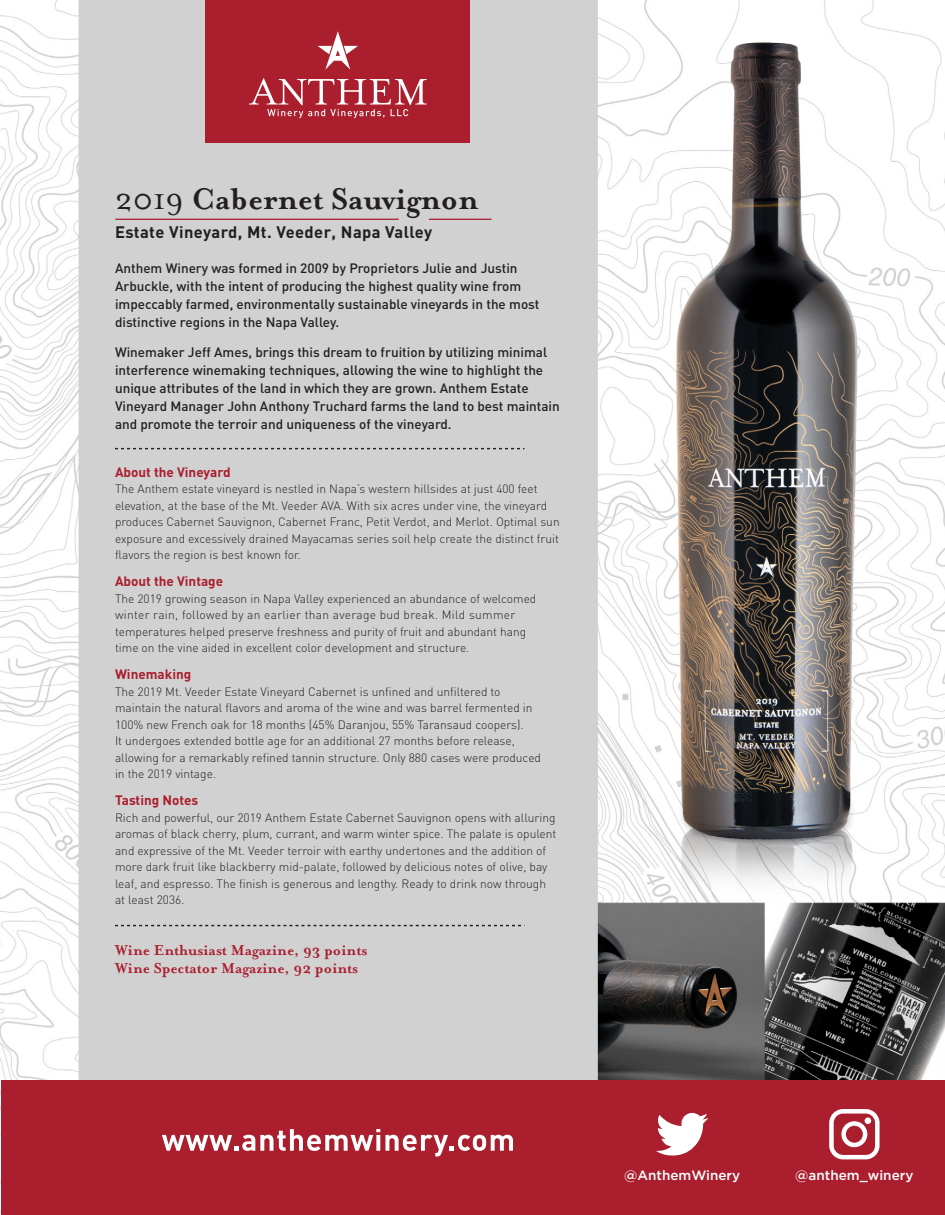
<style>
.page{position:relative;width:945px;height:1215px;background:#fff}
.page>*{position:absolute;margin:0;border:0;box-sizing:border-box;transform-origin:0 0}
.t1{font:700 34.2px "Mrs Eaves";color:#231f20}
.t2{font:700 16.65px/18px "Mrs Eaves";color:#aa1e2e}
.t3{font:700 16.5px "DIN";letter-spacing:.025em;color:#231f20}
.t4{font:500 13.5px/18px "DIN";color:#231f20}
.t5{font:700 13.5px "DIN";color:#aa1e2e}
.t6{font:500 13.5px "Gotham";color:#fff}
.t7{font:300 12px/16.5px "DIN";color:#231f20}
.s1{font-family:"Mrs Eaves Roman";font-weight:400}
</style>
<div class="page">
<img style="left:1px;top:0;width:944px;height:1080px">
<div style="left:206px;top:0;width:264px;height:142px;background:#aa1e2e"></div>
<div style="left:1px;top:1080px;width:944px;height:135px;background:#aa1e2e"></div>
<svg style="left:249px;top:78px;width:178px;height:40px"></svg>
<svg style="left:318px;top:31px;width:40px;height:39px"></svg>
<svg style="left:162px;top:1129px;width:351px;height:28px"></svg>
<svg style="left:115px;top:448px;width:409px;height:1px"></svg>
<svg style="left:115px;top:925px;width:409px;height:1px"></svg>
<hr style="left:115px;top:219px;width:284px;height:1px;background:#aa1e2e">
<hr style="left:429px;top:219px;width:63px;height:1px;background:#aa1e2e">
<svg style="left:656px;top:1113px;width:52px;height:43px"></svg>
<svg style="left:829px;top:1109px;width:51px;height:50px"></svg>
<div style="left:865px;top:1117px;width:6px;height:7px;background:#fff;border-radius:50%"></div>
<h1 class="t1" style="left:115px;top:180px;width:365px"><span class="s1">2019</span> Cabernet Sauvignon</h1>
<h3 class="t3" style="left:115px;top:222px;width:319px">Estate Vineyard, Mt. Veeder, Napa Valley</h3>
<p class="t4" style="left:115px;top:259px;width:426px">Anthem Winery was formed in 2009 by Proprietors Julie and Justin Arbuckle, with the intent of producing the highest quality wine from impeccably farmed, environmentally sustainable vineyards in the most distinctive regions in the Napa Valley.</p>
<p class="t4" style="left:115px;top:343px;width:446px">Winemaker Jeff Ames, brings this dream to fruition by utilizing minimal interference winemaking techniques, allowing the wine to highlight the unique attributes of the land in which they are grown. Anthem Estate Vineyard Manager John Anthony Truchard farms the land to best maintain and promote the terroir and uniqueness of the vineyard.</p>
<p class="t5" style="left:115px;top:463px;width:117px">About the Vineyard</p>
<p class="t7" style="left:115px;top:481px;width:446px">The Anthem estate vineyard is nestled in Napa’s western hillsides at just 400 feet elevation, at the base of the Mt. Veeder AVA. With six acres under vine, the vineyard produces Cabernet Sauvignon, Cabernet Franc, Petit Verdot, and Merlot. Optimal sun exposure and excessively drained Mayacamas series soil help create the distinct fruit flavors the region is best known for.</p>
<p class="t5" style="left:115px;top:573px;width:110px">About the Vintage</p>
<p class="t7" style="left:115px;top:590px;width:423px">The 2019 growing season in Napa Valley experienced an abundance of welcomed winter rain, followed by an earlier than average bud break. Mild summer temperatures helped preserve freshness and purity of fruit and abundant hang time on the vine aided in excellent color development and structure.</p>
<p class="t5" style="left:115px;top:666px;width:78px">Winemaking</p>
<p class="t7" style="left:115px;top:683px;width:428px">The 2019 Mt. Veeder Estate Vineyard Cabernet is unfined and unfiltered to maintain the natural flavors and aroma of the wine and was barrel fermented in 100% new French oak for 18 months (45% Daranjou, 55% Taransaud coopers).<br>It undergoes extended bottle age for an additional 27 months before release, allowing for a remarkably refined tannin structure. Only 880 cases were produced in the 2019 vintage.</p>
<p class="t5" style="left:115px;top:792px;width:85px">Tasting Notes</p>
<p class="t7" style="left:115px;top:809px;width:443px">Rich and powerful, our 2019 Anthem Estate Cabernet Sauvignon opens with alluring aromas of black cherry, plum, currant, and warm winter spice. The palate is opulent and expressive of the Mt. Veeder terroir with earthy undertones and the addition of more dark fruit like blackberry mid-palate, followed by delicious notes of olive, bay leaf, and espresso. The finish is generous and lengthy. Ready to drink now through at least 2036.</p>
<h2 class="t2" style="left:115px;top:942px;width:254px">Wine Enthusiast Magazine, 93 points<br>Wine Spectator Magazine, 92 points</h2>
<p class="t6" style="left:624px;top:1167px;width:118px">@AnthemWinery</p>
<p class="t6" style="left:795px;top:1167px;width:120px">@anthem_winery</p>
</div>
